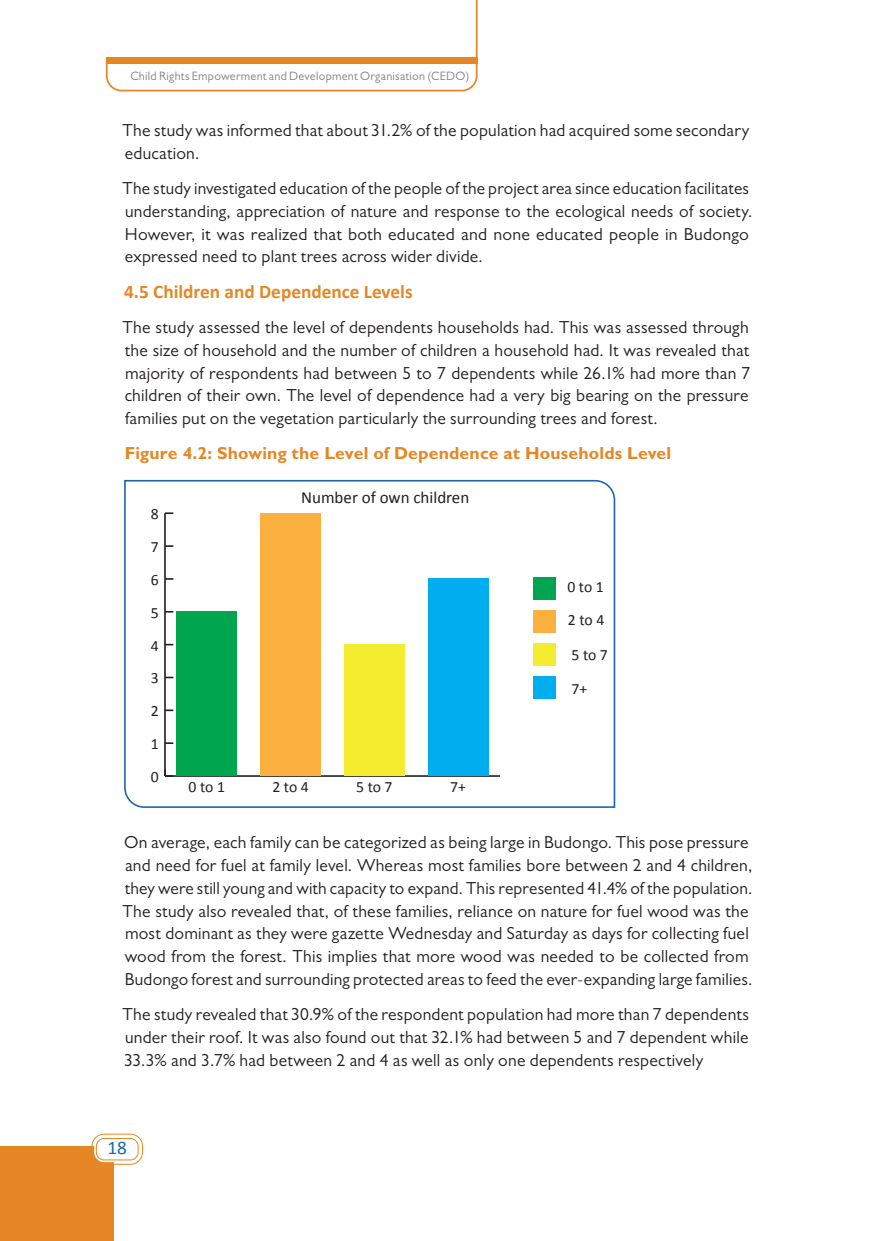
<style>
.page{position:relative;width:874px;height:1241px;background:#fff}
.page>*{position:absolute;margin:0;border:0;box-sizing:border-box;transform-origin:0 0}
.t1{font:700 19.25px "Calibri";color:#e58725}
.t2{font:19.25px "Calibri";color:#1d65ad}
.BODY{font:17.5px/22.8px "Gill Sans";letter-spacing:.01em;color:#231f20}
.FIGURE_TITLES{font:700 17.5px "Gill Sans";letter-spacing:.01em;color:#e58725}
.t3{font:16.97px "Calibri";color:#231f20}
.t4{font:15.75px "Calibri";letter-spacing:-.01em;color:#231f20}
.t5{font:12.25px "Gill Sans";letter-spacing:.02em;color:#808285}
</style>
<div class="page">
<svg style="left:105px;top:0;width:373px;height:92px"></svg>
<div style="left:0;top:1146px;width:114px;height:94px;background:#e58725"></div>
<div style="left:94px;top:1136px;width:46px;height:25px;background:#fff;border-radius:10px"></div>
<div style="left:91px;top:1133px;width:52px;height:31px;border:1px solid #e58725;border-radius:12px"></div>
<div style="left:96px;top:1137px;width:42px;height:23px;border:1px solid #e58725;border-radius:8px"></div>
<svg style="left:124px;top:479px;width:491px;height:329px"></svg>
<p class="t5" style="left:130px;top:69px;width:340px">Child Rights Empowerment and Development Organisation (CEDO)</p>
<p class="BODY" style="left:123px;top:119px;width:628px">The study was informed that about 31.2% of the population had acquired some secondary education.</p>
<p class="BODY" style="left:123px;top:177px;width:630px">The study investigated education of the people of the project area since education facilitates understanding, appreciation of nature and response to the ecological needs of society.<br>However, it was realized that both educated and none educated people in Budongo expressed need to plant trees across wider divide.</p>
<h1 class="t1" style="left:124px;top:279px;width:290px">4.5 Children and Dependence Levels</h1>
<p class="BODY" style="left:123px;top:315px;width:629px;text-align:justify">The study assessed the level of dependents households had. This was assessed through the size of household and the number of children a household had. It was revealed that majority of respondents had between 5 to 7 dependents while 26.1% had more than 7 children of their own. The level of dependence had a very big bearing on the pressure families put on the vegetation particularly the surrounding trees and forest.</p>
<p class="FIGURE_TITLES" style="left:125px;top:442px;width:547px">Figure 4.2: Showing the Level of Dependence at Households Level</p>
<p class="t4" style="left:151px;top:504px;width:9px">8</p>
<p class="t4" style="left:151px;top:536px;width:9px">7</p>
<p class="t4" style="left:151px;top:569px;width:9px">6</p>
<p class="t4" style="left:151px;top:602px;width:9px">5</p>
<p class="t4" style="left:151px;top:635px;width:9px">4</p>
<p class="t4" style="left:151px;top:668px;width:9px">3</p>
<p class="t4" style="left:151px;top:701px;width:9px">2</p>
<p class="t4" style="left:151px;top:733px;width:9px">1</p>
<p class="t4" style="left:151px;top:766px;width:9px">0</p>
<p class="t4" style="left:188px;top:776px;width:38px">0 to 1</p>
<p class="t3" style="left:301px;top:487px;width:169px">Number of own children</p>
<p class="t4" style="left:272px;top:776px;width:38px">2 to 4</p>
<p class="t4" style="left:356px;top:776px;width:38px">5 to 7</p>
<p class="t4" style="left:450px;top:776px;width:17px">7+</p>
<p class="t4" style="left:567px;top:577px;width:38px">0 to 1</p>
<p class="t4" style="left:567px;top:610px;width:38px">2 to 4</p>
<p class="t4" style="left:571px;top:645px;width:38px">5 to 7</p>
<p class="t4" style="left:571px;top:678px;width:17px">7+</p>
<p class="BODY" style="left:123px;top:830px;width:631px">On average, each family can be categorized as being large in Budongo. This pose pressure and need for fuel at family level. Whereas most families bore between 2 and 4 children, they were still young and with capacity to expand. This represented 41.4% of the population.<br>The study also revealed that, of these families, reliance on nature for fuel wood was the most dominant as they were gazette Wednesday and Saturday as days for collecting fuel wood from the forest. This implies that more wood was needed to be collected from Budongo forest and surrounding protected areas to feed the ever-expanding large families.</p>
<p class="BODY" style="left:123px;top:1002px;width:627px;text-align:justify">The study revealed that 30.9% of the respondent population had more than 7 dependents under their roof. It was also found out that 32.1% had between 5 and 7 dependent while 33.3% and 3.7% had between 2 and 4 as well as only one dependents respectively</p>
<p class="t2" style="left:107px;top:1135px;width:21px">18</p>
</div>
